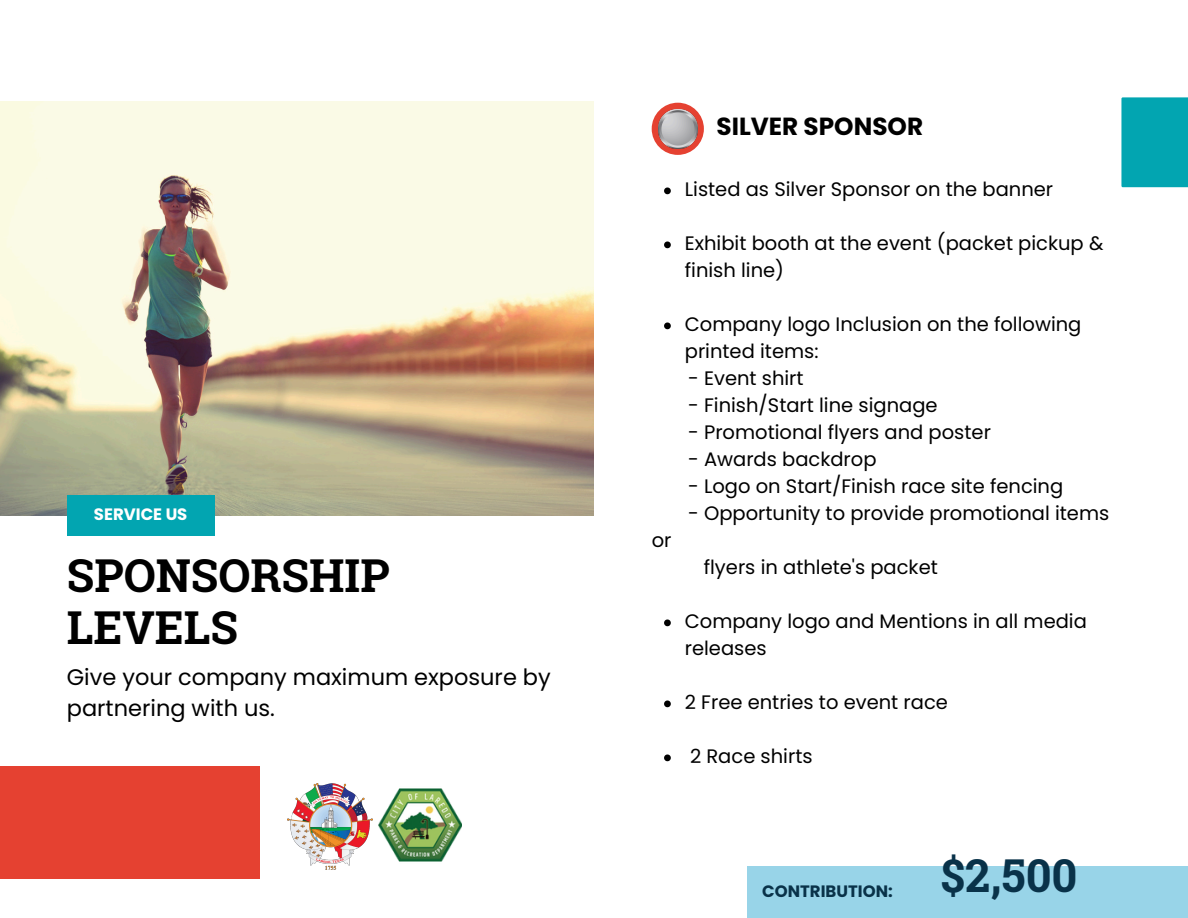
<style>
.page{position:relative;width:1188px;height:918px;background:#fff}
.page>*{position:absolute;margin:0;border:0;box-sizing:border-box;transform-origin:0 0}
.t1{font:700 45.3px/51.3px "Roboto Slab";color:#000}
.t2{font:700 45.3px "Roboto Slab";color:#093249}
.t3{font:700 24.75px "Poppins";color:#000}
.t4{font:22.5px/30.3px "Poppins";color:#000}
.t5{font:19.5px/27px "Poppins";color:#000}
.t6{font:700 16.5px "Poppins";color:#093249}
.t7{font:700 16.5px "Poppins";color:#fff}
</style>
<div class="page">
<img style="left:0;top:101px;width:594px;height:414px">
<div style="left:67px;top:496px;width:148px;height:40px;background:#02a5b1"></div>
<svg style="left:652px;top:103px;width:51px;height:51px"></svg>
<div style="left:1121px;top:97px;width:67px;height:91px;background:#02a5b1"></div>
<div style="left:0;top:766px;width:260px;height:113px;background:#e54131"></div>
<img style="left:287px;top:784px;width:86px;height:85px">
<img style="left:379px;top:788px;width:83px;height:74px">
<svg style="left:664px;top:187px;width:7px;height:7px"></svg>
<svg style="left:664px;top:241px;width:7px;height:7px"></svg>
<svg style="left:664px;top:322px;width:7px;height:7px"></svg>
<svg style="left:664px;top:619px;width:7px;height:7px"></svg>
<svg style="left:664px;top:700px;width:7px;height:7px"></svg>
<svg style="left:664px;top:754px;width:7px;height:7px"></svg>
<div style="left:747px;top:866px;width:441px;height:52px;background:#98d4e8"></div>
<img style="left:658px;top:109px;width:40px;height:40px">
<p class="t7" style="left:94px;top:503px;width:95px">SERVICE US</p>
<h3 class="t1" style="left:67px;top:549px;width:324px">SPONSORSHIP<br>LEVELS</h3>
<p class="t4" style="left:67px;top:662px;width:486px">Give your company maximum exposure by partnering with us.</p>
<p class="t3" style="left:717px;top:109px;width:208px">SILVER SPONSOR</p>
<p class="t5" style="left:652px;top:527px;width:21px">or</p>
<p class="t5" style="left:685px;top:176px;width:370px">Listed as Silver Sponsor on the banner</p>
<p class="t5" style="left:685px;top:230px;width:420px">Exhibit booth at the event (packet pickup &amp; finish line)</p>
<h2 class="t5" style="left:685px;top:311px;width:398px">Company logo Inclusion on the following printed items:</h2>
<p class="t5" style="left:688px;top:365px;width:117px">- Event shirt</p>
<p class="t5" style="left:688px;top:392px;width:251px">- Finish/Start line signage</p>
<p class="t5" style="left:688px;top:419px;width:304px">- Promotional flyers and poster</p>
<p class="t5" style="left:688px;top:446px;width:190px">- Awards backdrop</p>
<p class="t5" style="left:688px;top:473px;width:377px">- Logo on Start/Finish race site fencing</p>
<p class="t5" style="left:688px;top:500px;width:423px">- Opportunity to provide promotional items</p>
<p class="t5" style="left:704px;top:554px;width:236px">flyers in athlete's packet</p>
<p class="t5" style="left:685px;top:608px;width:404px">Company logo and Mentions in all media releases</p>
<p class="t5" style="left:685px;top:689px;width:265px">2 Free entries to event race</p>
<h4 class="t5" style="left:690px;top:743px;width:124px">2 Race shirts</h4>
<p class="t6" style="left:762px;top:879px;width:132px">CONTRIBUTION:</p>
<p class="t2" style="left:941px;top:845px;width:138px">$2,500</p>
</div>
